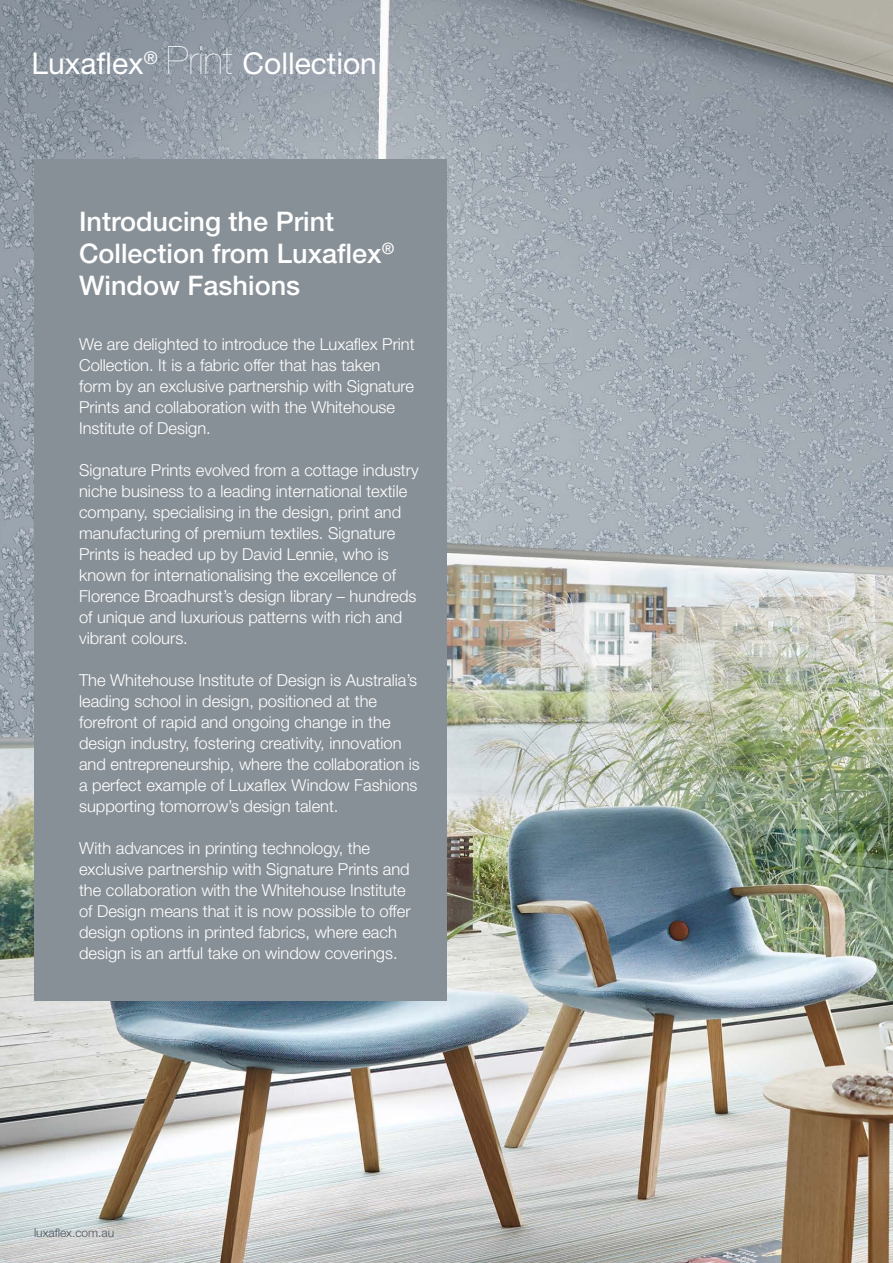
<style>
.page{position:relative;width:893px;height:1263px;background:#fff}
.page>*{position:absolute;margin:0;border:0;box-sizing:border-box;transform-origin:0 0}
.t1{font:30px "Helvetica Neue LT Std";color:#fff}
.t2{font:500 27px/32.4px "Helvetica Neue LT Std";color:#fff}
.t3{font:300 16.5px/21px "Helvetica Neue LT Std";color:#fff}
.t4{font:300 12px "Helvetica Neue LT Std";color:#49545e}
.s1{font-weight:200;font-size:39px}
</style>
<div class="page">
<img style="left:0;top:0;width:893px;height:1263px">
<div style="left:34px;top:159px;width:412px;height:842px;background:#889097"></div>
<h1 class="t1" style="left:32px;top:46px;width:347px">Luxaflex<sup>®</sup> <span class="s1">Print</span> Collection</h1>
<h2 class="t2" style="left:79px;top:205px;width:317px">Introducing the Print<br>Collection from Luxaflex<sup>®<br></sup>Window Fashions</h2>
<p class="t3" style="left:79px;top:333px;width:337px">We are delighted to introduce the Luxaflex Print Collection. It is a fabric offer that has taken form by an exclusive partnership with Signature Prints and collaboration with the Whitehouse Institute of Design.</p>
<p class="t3" style="left:79px;top:459px;width:341px">Signature Prints evolved from a cottage industry niche business to a leading international textile company, specialising in the design, print and manufacturing of premium textiles. Signature Prints is headed up by David Lennie, who is known for internationalising the excellence of Florence Broadhurst’s design library – hundreds of unique and luxurious patterns with rich and vibrant colours.</p>
<p class="t3" style="left:79px;top:669px;width:342px">The Whitehouse Institute of Design is Australia’s leading school in design, positioned at the forefront of rapid and ongoing change in the design industry, fostering creativity, innovation and entrepreneurship, where the collaboration is a perfect example of Luxaflex Window Fashions supporting tomorrow’s design talent.</p>
<p class="t3" style="left:79px;top:837px;width:333px">With advances in printing technology, the exclusive partnership with Signature Prints and the collaboration with the Whitehouse Institute of Design means that it is now possible to offer design options in printed fabrics, where each design is an artful take on window coverings.</p>
<p class="t4" style="left:34px;top:1226px;width:82px">luxaflex.com.au</p>
</div>
